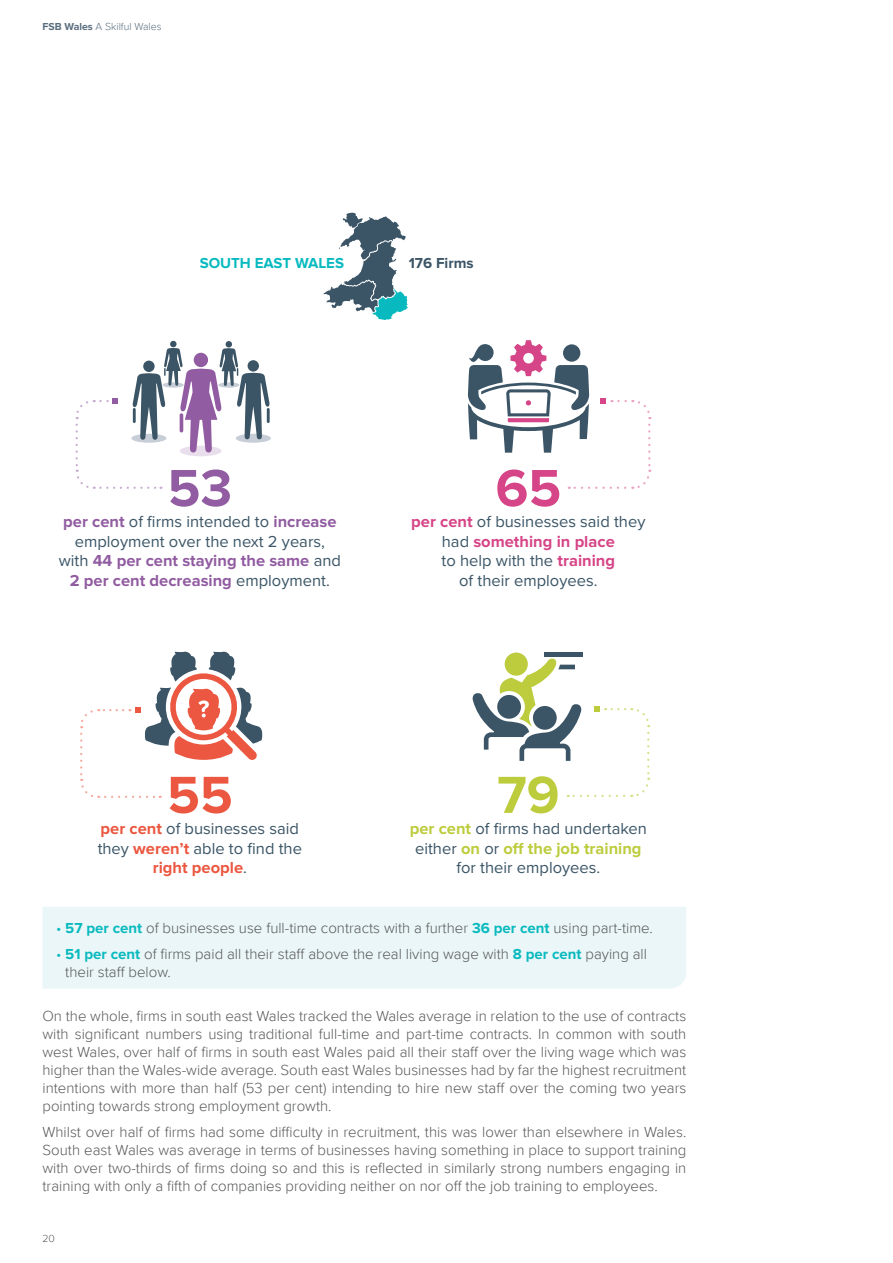
<style>
.page{position:relative;width:893px;height:1263px;background:#fff}
.page>*{position:absolute;margin:0;border:0;box-sizing:border-box;transform-origin:0 0}
.t1{font:700 54px "Proxima Nova";color:#d64587}
.t2{font:700 54px "Proxima Nova";color:#eb5740}
.t3{font:700 54px "Proxima Nova";color:#bdcc3d}
.t4{font:700 54px "Proxima Nova";color:#915ca1}
.t5{font:16.5px/19.8px "Proxima Nova";color:#3b5566;text-align:center}
.FSB_Body_Text{font:300 15px/18px "Proxima Nova";color:#57585a;text-align:justify}
.FSB_Body_Text-2{font:700 15px "Proxima Nova";color:#08babf}
.FSB_Body_Text-3{font:700 15px "Proxima Nova";color:#3b5566}
.t6{font:300 10.5px "Proxima Nova";color:#596d7e}
.t7{font:300 10.5px "Proxima Nova";color:#57585a}
.s1{font-weight:700}
.s2{font-weight:700;color:#915ca1}
.s3{font-weight:700;color:#d64587}
.s4{font-weight:700;color:#eb5740}
.s5{font-weight:700;color:#bdcc3d}
.s6{color:#08babf}
.s7{font-weight:700;color:#08babf}
</style>
<div class="page">
<div style="left:43px;top:907px;width:643px;height:82px;background:#eaf6f7"></div>
<svg style="left:323px;top:212px;width:85px;height:108px"></svg>
<svg style="left:468px;top:340px;width:121px;height:113px"></svg>
<svg style="left:75px;top:341px;width:195px;height:148px"></svg>
<svg style="left:618px;top:400px;width:34px;height:19px"></svg>
<svg style="left:632px;top:425px;width:19px;height:64px"></svg>
<svg style="left:569px;top:487px;width:56px;height:2px"></svg>
<svg style="left:601px;top:398px;width:11px;height:6px"></svg>
<svg style="left:80px;top:709px;width:43px;height:19px"></svg>
<svg style="left:80px;top:734px;width:19px;height:64px"></svg>
<svg style="left:105px;top:796px;width:56px;height:2px"></svg>
<svg style="left:129px;top:652px;width:133px;height:108px"></svg>
<svg style="left:505px;top:652px;width:23px;height:24px"></svg>
<hr style="left:544px;top:652px;width:38px;height:4px;background:#3b5566">
<svg style="left:472px;top:657px;width:110px;height:104px"></svg>
<div style="left:533px;top:706px;width:24px;height:24px;background:#3b5566;border-radius:50%"></div>
<svg style="left:612px;top:708px;width:39px;height:19px"></svg>
<svg style="left:631px;top:733px;width:19px;height:64px"></svg>
<svg style="left:568px;top:795px;width:56px;height:2px"></svg>
<svg style="left:594px;top:706px;width:12px;height:6px"></svg>
<p class="t6" style="left:43px;top:20px;width:121px"><span class="s1">FSB Wales</span> A Skilful Wales</p>
<p class="FSB_Body_Text-2" style="left:200px;top:255px;width:146px">SOUTH EAST WALES</p>
<p class="FSB_Body_Text-3" style="left:409px;top:255px;width:66px">176 Firms</p>
<p class="t4" style="left:168px;top:457px;width:66px">53</p>
<p class="t1" style="left:495px;top:457px;width:67px">65</p>
<p class="t5" style="left:59px;top:512px;width:284px"><span class="s2">per cent</span> of firms intended to <span class="s2">increase </span>employment over the next 2 years, with <span class="s2">44 per cent staying the same</span> and <span class="s2">2 per cent decreasing</span> employment.</p>
<p class="t5" style="left:411px;top:512px;width:236px"><span class="s3">per cent</span> of businesses said they had <span class="s3">something in place<br></span>to help with the <span class="s3">training<br></span>of their employees.</p>
<p class="t2" style="left:167px;top:764px;width:67px">55</p>
<p class="t3" style="left:497px;top:764px;width:64px">79</p>
<p class="t5" style="left:98px;top:819px;width:206px"><span class="s4">per cent</span> of businesses said they <span class="s4">weren’t</span> able to find the <span class="s4">right people</span>.</p>
<p class="t5" style="left:410px;top:819px;width:239px"><span class="s5">per cent</span> of firms had undertaken either <span class="s5">on</span> or <span class="s5">off the job training </span>for their employees.</p>
<p class="FSB_Body_Text" style="left:56px;top:919px;width:598px"><span class="s6">•</span> <span class="s7">57 per cent</span> of businesses use full-time contracts with a further <span class="s7">36 per cent</span> using part-time.</p>
<p class="FSB_Body_Text" style="left:65px;top:945px;width:583px;text-indent:-9px"><span class="s6">•</span> <span class="s7">51 per cent</span> of firms paid all their staff above the real living wage with <span class="s7">8 per cent</span> paying all their staff below.</p>
<p class="FSB_Body_Text" style="left:43px;top:1007px;width:645px">On the whole, firms in south east Wales tracked the Wales average in relation to the use of contracts with significant numbers using traditional full-time and part-time contracts. In common with south west Wales, over half of firms in south east Wales paid all their staff over the living wage which was higher than the Wales-wide average. South east Wales businesses had by far the highest recruitment intentions with more than half (53 per cent) intending to hire new staff over the coming two years pointing towards strong employment growth.</p>
<p class="FSB_Body_Text" style="left:43px;top:1123px;width:645px">Whilst over half of firms had some difficulty in recruitment, this was lower than elsewhere in Wales.<br>South east Wales was average in terms of businesses having something in place to support training with over two-thirds of firms doing so and this is reflected in similarly strong numbers engaging in training with only a fifth of companies providing neither on nor off the job training to employees.</p>
<p class="t7" style="left:43px;top:1232px;width:14px">20</p>
</div>
